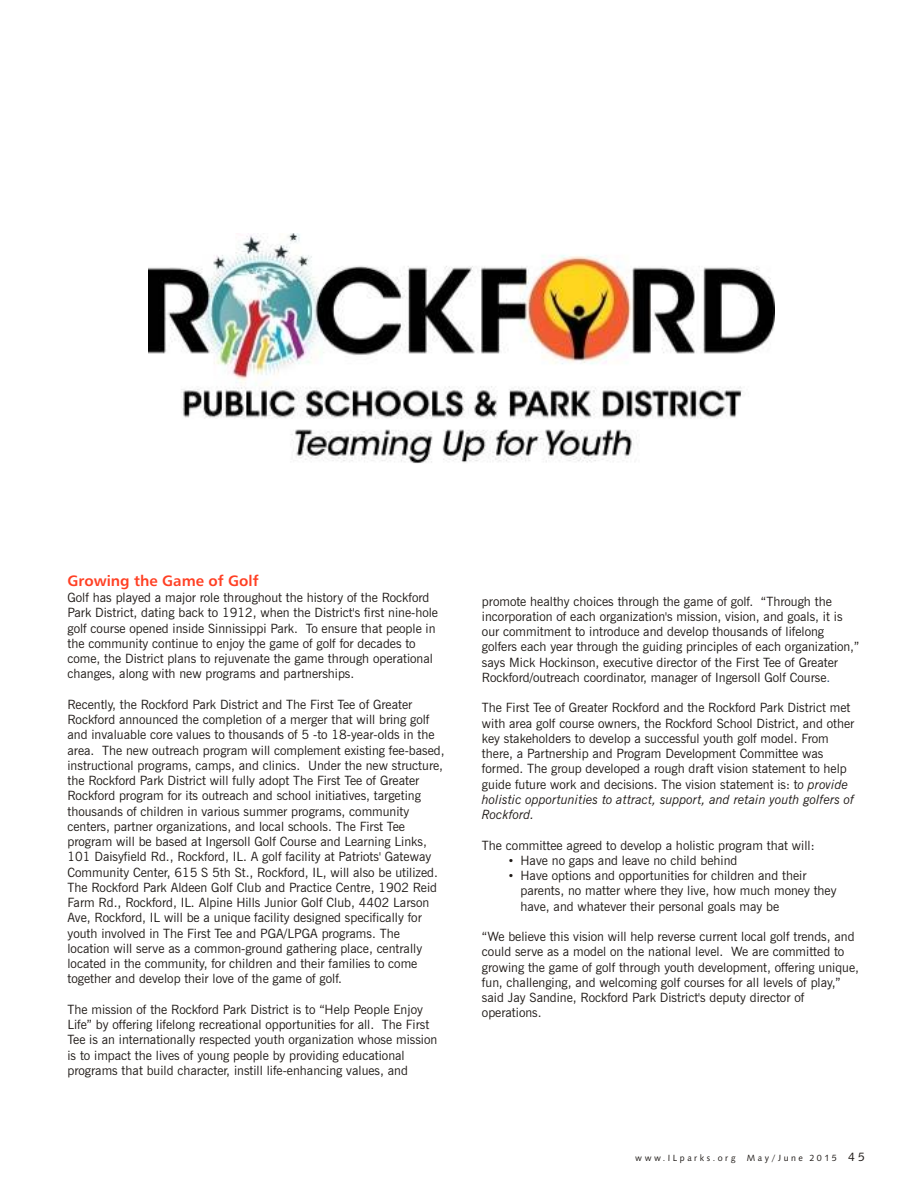
<style>
.page{position:relative;width:918px;height:1188px;background:#fff}
.page>*{position:absolute;margin:0;border:0;box-sizing:border-box;transform-origin:0 0}
.t1{font:15px "Humanist 777 BT Roman B,Bold";color:#ff4024}
.t2{font:12.75px/15.3px "News Gothic BT";color:#1f1a17}
.t3{font:9px "Humanist 531 BT Roman A";letter-spacing:.28em;color:#1f1a17}
.s1{color:#1f4a7d}
.s2{font-style:italic}
.s3{font-family:"Arial"}
.s4{font-size:12px}
</style>
<div class="page">
<img style="left:148px;top:233px;width:626px;height:230px">
<p class="t1" style="left:68px;top:575px;width:193px">Growing the Game of Golf</p>
<p class="t2" style="left:68px;top:591px;width:372px">Golf has played a major role throughout the history of the Rockford Park District, dating back to 1912, when the District's first nine-hole golf course opened inside Sinnissippi Park. To ensure that people in the community continue to enjoy the game of golf for decades to come, the District plans to rejuvenate the game through operational changes, along with new programs and partnerships.</p>
<p class="t2" style="left:67px;top:698px;width:379px">Recently, the Rockford Park District and The First Tee of Greater Rockford announced the completion of a merger that will bring golf and invaluable core values to thousands of 5 -to 18-year-olds in the area. The new outreach program will complement existing fee-based, instructional programs, camps, and clinics. Under the new structure, the Rockford Park District will fully adopt The First Tee of Greater Rockford program for its outreach and school initiatives, targeting thousands of children in various summer programs, community centers, partner organizations, and local schools. The First Tee program will be based at Ingersoll Golf Course and Learning Links, 101 Daisyfield Rd., Rockford, IL. A golf facility at Patriots' Gateway Community Center, 615 S 5th St., Rockford, IL, will also be utilized.<br>The Rockford Park Aldeen Golf Club and Practice Centre, 1902 Reid Farm Rd., Rockford, IL. Alpine Hills Junior Golf Club, 4402 Larson Ave, Rockford, IL will be a unique facility designed specifically for youth involved in The First Tee and PGA/LPGA programs. The location will serve as a common-ground gathering place, centrally located in the community, for children and their families to come together and develop their love of the game of golf.</p>
<p class="t2" style="left:67px;top:1003px;width:371px">The mission of the Rockford Park District is to “Help People Enjoy Life” by offering lifelong recreational opportunities for all. The First Tee is an internationally respected youth organization whose mission is to impact the lives of young people by providing educational programs that build character, instill life-enhancing values, and</p>
<p class="t2" style="left:482px;top:595px;width:379px">promote healthy choices through the game of golf. “Through the incorporation of each organization's mission, vision, and goals, it is our commitment to introduce and develop thousands of lifelong golfers each year through the guiding principles of each organization,” says Mick Hockinson, executive director of the First Tee of Greater Rockford/outreach coordinator, manager of Ingersoll Golf Course<span class="s1">.</span></p>
<p class="t2" style="left:482px;top:701px;width:374px">The First Tee of Greater Rockford and the Rockford Park District met with area golf course owners, the Rockford School District, and other key stakeholders to develop a successful youth golf model. From there, a Partnership and Program Development Committee was formed. The group developed a rough draft vision statement to help guide future work and decisions. The vision statement is: t<span class="s2">o provide holistic opportunities to attract, support, and retain youth golfers of Rockford.</span></p>
<p class="t2" style="left:482px;top:839px;width:334px">The committee agreed to develop a holistic program that will:</p>
<p class="t2" style="left:509px;top:854px;width:230px"><span class="s3">•</span> Have no gaps and leave no child behind</p>
<p class="t2" style="left:520px;top:869px;width:318px;text-indent:-12px"><span class="s3">•</span> Have options and opportunities for children and their parents, no matter where they live, how much money they have, and whatever their personal goals may be</p>
<p class="t2" style="left:482px;top:930px;width:379px">“We believe this vision will help reverse current local golf trends, and could serve as a model on the national level. We are committed to growing the game of golf through youth development, offering unique, fun, challenging, and welcoming golf courses for all levels of play,” said Jay Sandine, Rockford Park District's deputy director of operations.</p>
<p class="t3" style="left:635px;top:1154px;width:102px">www.ILparks.org</p>
<p class="t3" style="left:747px;top:1154px;width:119px">May/June 2015 <span class="s4">45</span></p>
</div>
